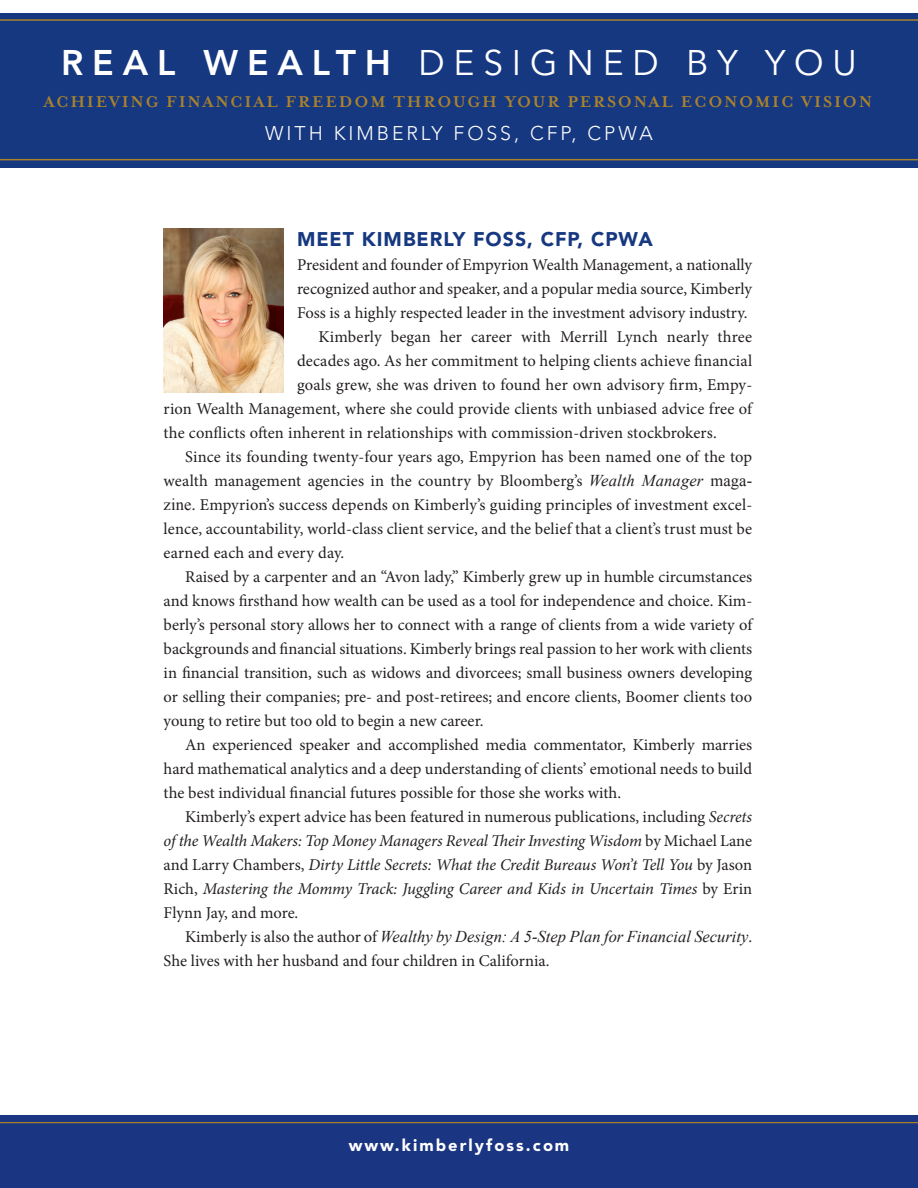
<style>
.page{position:relative;width:918px;height:1188px;background:#fff}
.page>*{position:absolute;margin:0;border:0;box-sizing:border-box;transform-origin:0 0}
.t1{font:35.4px "Avenir";letter-spacing:.25em;color:#fff}
.t2{font:300 19.65px "Avenir LT Std";letter-spacing:.15em;color:#fff}
.t3{font:900 19.65px "Avenir LT Std";letter-spacing:.05em;color:#163880}
.t4{font:700 18px "Mrs Eaves";letter-spacing:.1em;color:#aa822c}
.txt{font:16.5px/24px "Minion Pro";letter-spacing:.005em;color:#231f20;text-align:justify}
.txt-2{font:italic 16.5px/24px "Minion Pro";letter-spacing:-.01em;color:#231f20;text-align:justify}
.txt1{font:16.5px/24px "Minion Pro";color:#231f20;text-align:justify}
.t5{font:900 16.5px "Avenir";letter-spacing:.125em;color:#fff}
.s1{font-weight:800}
.s2{font-family:"Times New Roman";font-style:italic}
.s3{font-family:"Times New Roman"}
.s4{font-style:normal}
</style>
<div class="page">
<div style="left:0;top:13px;width:918px;height:155px;background:#163880"></div>
<hr style="left:0;top:159px;width:918px;height:1px;background:#aa822c">
<hr style="left:0;top:19px;width:918px;height:2px;background:#aa822c">
<div style="left:0;top:1115px;width:918px;height:73px;background:#1a3582"></div>
<hr style="left:0;top:1122px;width:918px;height:1px;background:#aa822c">
<img style="left:163px;top:228px;width:121px;height:165px">
<h1 class="t1" style="left:61px;top:42px;width:797px"><span class="s1">REAL WEALTH</span> DESIGNED BY YOU</h1>
<p class="t4" style="left:44px;top:91px;width:830px">ACHIEVING FINANCIAL FREEDOM THROUGH YOUR PERSONAL ECONOMIC VISION</p>
<p class="t2" style="left:265px;top:122px;width:389px">WITH KIMBERLY FOSS, CFP, CPWA</p>
<p class="t3" style="left:297px;top:227px;width:358px">MEET KIMBERLY FOSS, CFP, CPWA</p>
<p class="txt1" style="left:297px;top:253px;width:457px">President and founder of Empyrion Wealth Management, a nationally recognized author and speaker, and a popular media source, Kimberly Foss is a highly respected leader in the investment advisory industry.</p>
<p class="txt" style="left:319px;top:325px;width:435px">Kimberly began her career with Merrill Lynch nearly three</p>
<p class="txt" style="left:297px;top:349px;width:457px">decades ago. As her commitment to helping clients achieve financial</p>
<p class="txt" style="left:297px;top:373px;width:457px">goals grew, she was driven to found her own advisory firm, Empy-</p>
<p class="txt" style="left:164px;top:397px;width:590px">rion Wealth Management, where she could provide clients with unbiased advice free of</p>
<p class="txt" style="left:164px;top:421px;width:555px">the conflicts often inherent in relationships with commission-driven stockbrokers.</p>
<p class="txt" style="left:164px;top:445px;width:590px;text-indent:22px">Since its founding twenty-four years ago, Empyrion has been named one of the top wealth management agencies in the country by Bloomberg’s <span class="s2">Wealth Manager</span> <span class="s3">maga&shy;zine</span>. Empyrion’s success depends on Kimberly’s guiding principles of investment excel&shy;lence, accountability, world-class client service, and the belief that a client’s trust must be earned each and every day.</p>
<p class="txt" style="left:164px;top:565px;width:590px;text-indent:22px">Raised by a carpenter and an “Avon lady,” Kimberly grew up in humble circumstances and knows firsthand how wealth can be used as a tool for independence and choice. Kim&shy;berly’s personal story allows her to connect with a range of clients from a wide variety of backgrounds and financial situations. Kimberly brings real passion to her work with clients in financial transition, such as widows and divorcees; small business owners developing or selling their companies; pre- and post-retirees; and encore clients, Boomer clients too young to retire but too old to begin a new career.</p>
<p class="txt" style="left:164px;top:733px;width:590px;text-indent:22px">An experienced speaker and accomplished media commentator, Kimberly marries hard mathematical analytics and a deep understanding of clients’ emotional needs to build the best individual financial futures possible for those she works with.</p>
<p class="txt-2" style="left:164px;top:805px;width:590px;text-indent:22px"><span class="s4">Kimberly’s expert advice has been featured in numerous publications, including</span> Secrets of the Wealth Makers: Top Money Managers Reveal Their Investing Wisdom <span class="s4">by Michael Lane and Larry Chambers,</span> Dirty Little Secrets: What the Credit Bureaus Won’t Tell You <span class="s4">by Jason Rich,</span> Mastering the Mommy Track: Juggling Career and Kids in Uncertain Times <span class="s4">by Erin Flynn Jay, and more.</span></p>
<p class="txt" style="left:164px;top:925px;width:590px;text-indent:22px">Kimberly is also the author of <span class="s2">Wealthy by Design: A 5-Step Plan for Financial Security</span>.<br>She lives with her husband and four children in California.</p>
<p class="t5" style="left:349px;top:1135px;width:222px">www.kimberlyfoss.com</p>
</div>
